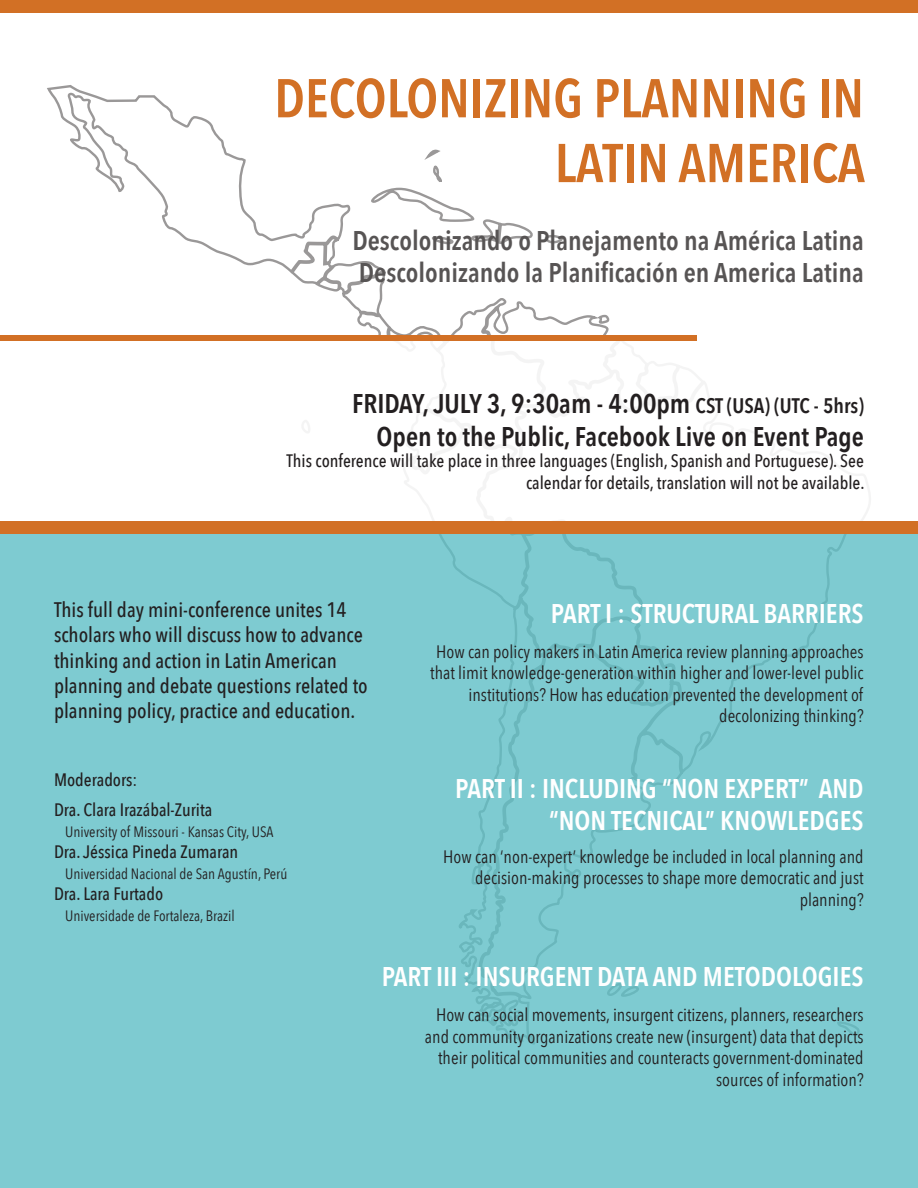
<style>
.page{position:relative;width:918px;height:1188px;background:#fff}
.page>*{position:absolute;margin:0;border:0;box-sizing:border-box;transform-origin:0 0}
.t1{font:600 54px/64.8px "Avenir Next Condensed";color:#d27025;text-align:right}
.t2{font:600 27px "Avenir Next Condensed";color:#fff}
.t3{font:600 27px "Avenir Next Condensed";color:#575454}
.t4{font:600 27px "Avenir Next Condensed";color:#231f20}
.t5{font:500 21px/25.2px "Avenir Next Condensed";color:#231f20}
.t6{font:18px/21.6px "Avenir Next Condensed";color:#231f20;text-align:right}
.t7{font:500 18px/21.6px "Avenir Next Condensed";color:#231f20;text-align:right}
.t8{font:15px "Avenir Next Condensed";color:#231f20}
.s1{font-size:21px}
</style>
<div class="page">
<svg style="left:45px;top:85px;width:652px;height:256px"></svg>
<div style="left:0;top:527px;width:918px;height:661px;background:#7ecbd1"></div>
<div style="left:0;top:0;width:918px;height:12px;background:#d27025"></div>
<div style="left:0;top:521px;width:918px;height:12px;background:#d27025"></div>
<div style="left:0;top:336px;width:696px;height:5px;background:#d27025"></div>
<p class="t1" style="left:274px;top:65px;width:592px">DECOLONIZING PLANNING IN<br>LATIN AMERICA</p>
<p class="t3" style="left:352px;top:217px;width:513px">Descolonizando o Planejamento na América Latina</p>
<p class="t3" style="left:359px;top:249px;width:507px">Descolonizando la Planificación en America Latina</p>
<p class="t4" style="left:352px;top:380px;width:513px">FRIDAY, JULY 3, 9:30am - 4:00pm <span class="s1">CST (USA) (UTC - 5hrs)</span></p>
<p class="t4" style="left:377px;top:413px;width:489px">Open to the Public, Facebook Live on Event Page</p>
<p class="t7" style="left:287px;top:450px;width:580px">This conference will take place in three languages (English, Spanish and Portuguese). See calendar for details, translation will not be available.</p>
<p class="t5" style="left:54px;top:597px;width:315px">This full day mini-conference unites 14 scholars who will discuss how to advance thinking and action in Latin American planning and debate questions related to planning policy, practice and education.</p>
<p class="t2" style="left:551px;top:590px;width:314px">PART I : STRUCTURAL BARRIERS</p>
<p class="t6" style="left:436px;top:640px;width:429px">How can policy makers in Latin America review planning approaches</p>
<p class="t6" style="left:430px;top:661px;width:435px">that limit knowledge-generation within higher and lower-level public institutions? How has education prevented the development of decolonizing thinking?</p>
<p class="t7" style="left:54px;top:769px;width:85px">Moderadors:</p>
<p class="t7" style="left:54px;top:798px;width:160px">Dra. Clara Irazábal-Zurita</p>
<p class="t8" style="left:65px;top:818px;width:210px">University of Missouri - Kansas City, USA</p>
<p class="t7" style="left:54px;top:840px;width:186px">Dra. Jéssica Pineda Zumaran</p>
<p class="t8" style="left:65px;top:860px;width:224px">Universidad Nacional de San Agustín, Perú</p>
<p class="t7" style="left:54px;top:882px;width:111px">Dra. Lara Furtado</p>
<p class="t8" style="left:65px;top:902px;width:171px">Universidade de Fortaleza, Brazil</p>
<p class="t2" style="left:455px;top:765px;width:410px">PART II : INCLUDING “NON EXPERT” AND</p>
<p class="t2" style="left:549px;top:797px;width:316px">“NON TECNICAL” KNOWLEDGES</p>
<p class="t6" style="left:443px;top:845px;width:422px">How can ‘non-expert’ knowledge be included in local planning and</p>
<p class="t6" style="left:475px;top:866px;width:390px">decision-making processes to shape more democratic and just</p>
<p class="t6" style="left:800px;top:888px;width:65px">planning?</p>
<p class="t2" style="left:382px;top:954px;width:483px">PART III : INSURGENT DATA AND METODOLOGIES</p>
<p class="t6" style="left:436px;top:1003px;width:429px">How can social movements, insurgent citizens, planners, researchers</p>
<p class="t6" style="left:425px;top:1025px;width:440px">and community organizations create new (insurgent) data that depicts</p>
<p class="t6" style="left:438px;top:1046px;width:427px">their political communities and counteracts government-dominated</p>
<p class="t6" style="left:716px;top:1068px;width:149px">sources of information?</p>
</div>
